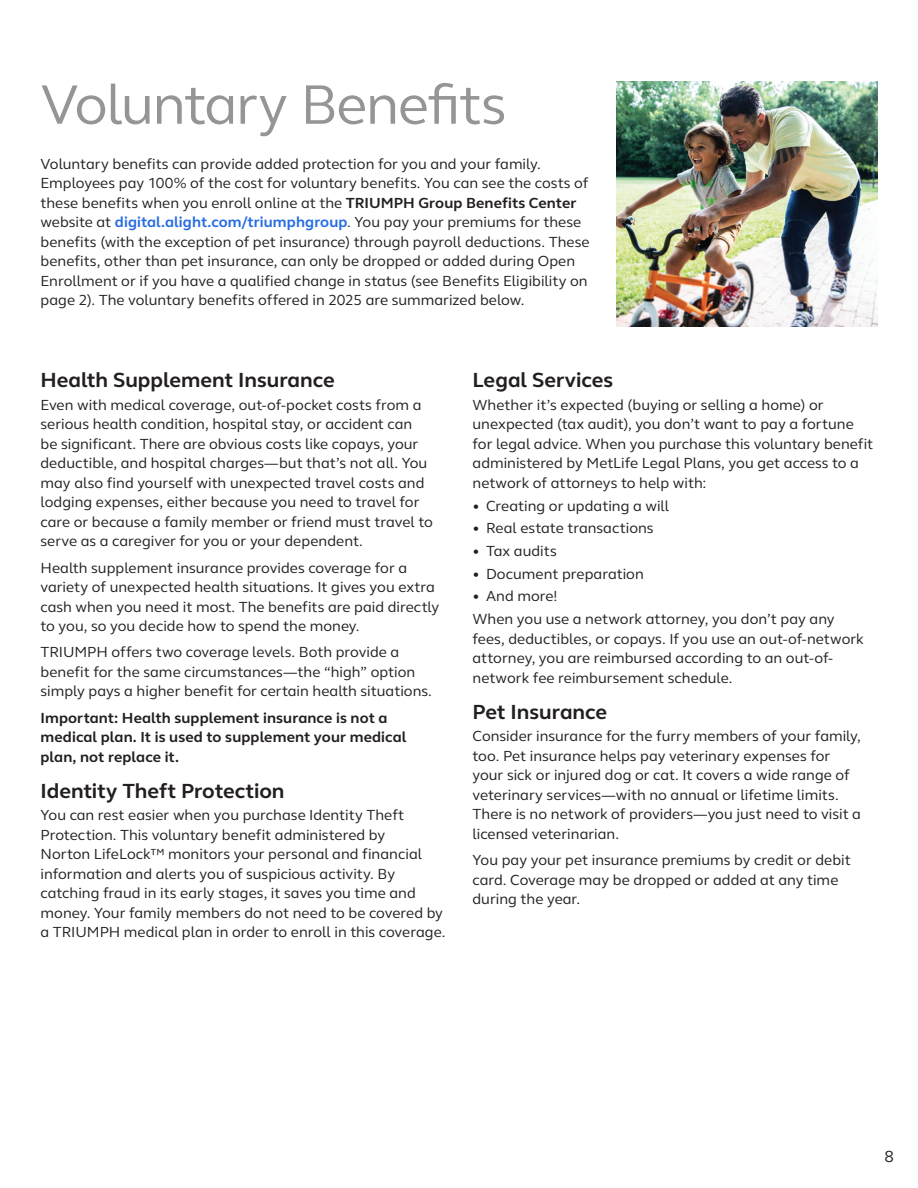
<style>
.page{position:relative;width:918px;height:1188px;background:#fff}
.page>*{position:absolute;margin:0;border:0;box-sizing:border-box;transform-origin:0 0}
.H1_front{font:57px "FS Thrive Elliot";letter-spacing:-.025em;color:#959595}
.t1{font:700 21px "FS Thrive Elliot";color:#231f20}
.Body{font:16.5px "FS Thrive Elliot";color:#231f20}
.Body-2{font:15px/19.5px "FS Thrive Elliot";color:#231f20}
.Body-3{font:700 15px/19.5px "FS Thrive Elliot";letter-spacing:.005em;color:#231f20}
.s1{font-weight:700}
.s2{font-weight:700;color:#276de2}
</style>
<div class="page">
<img style="left:616px;top:81px;width:262px;height:245px">
<p class="H1_front" style="left:40px;top:71px;width:468px">Voluntary Benefits</p>
<p class="Body-2" style="left:40px;top:154px;width:551px">Voluntary benefits can provide added protection for you and your family.<br>Employees pay 100% of the cost for voluntary benefits. You can see the costs of these benefits when you enroll online at the <span class="s1">TRIUMPH Group Benefits Center </span>website at <span class="s2">digital.alight.com/triumphgroup</span>. You pay your premiums for these benefits (with the exception of pet insurance) through payroll deductions. These benefits, other than pet insurance, can only be dropped or added during Open Enrollment or if you have a qualified change in status (see Benefits Eligibility on page 2). The voluntary benefits offered in 2025 are summarized below.</p>
<h2 class="t1" style="left:40px;top:367px;width:296px">Health Supplement Insurance</h2>
<p class="Body-2" style="left:40px;top:395px;width:394px">Even with medical coverage, out-of-pocket costs from a serious health condition, hospital stay, or accident can be significant. There are obvious costs like copays, your deductible, and hospital charges—but that’s not all. You may also find yourself with unexpected travel costs and lodging expenses, either because you need to travel for care or because a family member or friend must travel to serve as a caregiver for you or your dependent.</p>
<p class="Body-2" style="left:40px;top:558px;width:400px">Health supplement insurance provides coverage for a variety of unexpected health situations. It gives you extra cash when you need it most. The benefits are paid directly to you, so you decide how to spend the money.</p>
<p class="Body-2" style="left:40px;top:643px;width:393px">TRIUMPH offers two coverage levels. Both provide a benefit for the same circumstances—the “high” option simply pays a higher benefit for certain health situations.</p>
<p class="Body-3" style="left:40px;top:708px;width:367px">Important: Health supplement insurance is not a medical plan. It is used to supplement your medical plan, not replace it.</p>
<h2 class="t1" style="left:40px;top:778px;width:246px">Identity Theft Protection</h2>
<p class="Body-2" style="left:40px;top:806px;width:406px">You can rest easier when you purchase Identity Theft Protection. This voluntary benefit administered by<br>Norton LifeLock™ monitors your personal and financial information and alerts you of suspicious activity. By catching fraud in its early stages, it saves you time and money. Your family members do not need to be covered by a TRIUMPH medical plan in order to enroll in this coverage.</p>
<h2 class="t1" style="left:472px;top:367px;width:142px">Legal Services</h2>
<p class="Body-2" style="left:472px;top:395px;width:402px">Whether it’s expected (buying or selling a home) or unexpected (tax audit), you don’t want to pay a fortune for legal advice. When you purchase this voluntary benefit administered by MetLife Legal Plans, you get access to a network of attorneys to help with:</p>
<p class="Body-2" style="left:472px;top:496px;width:198px">• Creating or updating a will</p>
<p class="Body-2" style="left:472px;top:519px;width:183px">• Real estate transactions</p>
<p class="Body-2" style="left:472px;top:541px;width:86px">• Tax audits</p>
<p class="Body-2" style="left:472px;top:564px;width:173px">• Document preparation</p>
<p class="Body-2" style="left:472px;top:587px;width:87px">• And more!</p>
<p class="Body-2" style="left:472px;top:610px;width:393px">When you use a network attorney, you don’t pay any fees, deductibles, or copays. If you use an out-of-network attorney, you are reimbursed according to an out-of&shy;network fee reimbursement schedule.</p>
<h2 class="t1" style="left:472px;top:699px;width:136px">Pet Insurance</h2>
<p class="Body-2" style="left:472px;top:727px;width:390px">Consider insurance for the furry members of your family, too. Pet insurance helps pay veterinary expenses for your sick or injured dog or cat. It covers a wide range of veterinary services—with no annual or lifetime limits.<br>There is no network of providers—you just need to visit a licensed veterinarian.</p>
<p class="Body-2" style="left:472px;top:850px;width:380px">You pay your pet insurance premiums by credit or debit card. Coverage may be dropped or added at any time during the year.</p>
<p class="Body" style="left:885px;top:1146px;width:11px">8</p>
</div>
